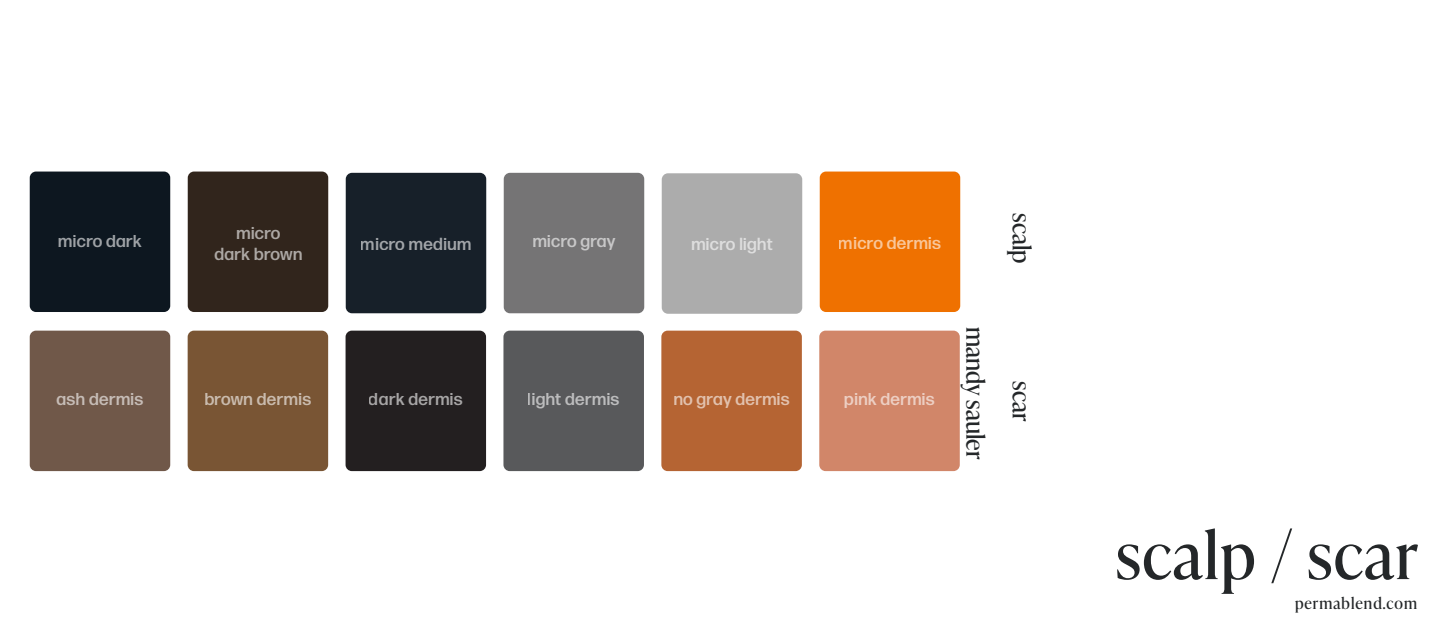
<style>
.page{position:relative;width:1447px;height:630px;background:#fff}
.page>*{position:absolute;margin:0;border:0;box-sizing:border-box;transform-origin:0 0}
.t1{font:64.75px "Ivy Presto Headline";letter-spacing:.025em;color:#242729}
.t2{font:24.5px/46.4px "Ivy Presto Headline";color:#242729}
.t3{font:500 17.5px/21px "Forma DJR Deck";letter-spacing:.025em;color:#fff;text-align:center}
.t4{font:15.75px "Ivy Presto Headline";letter-spacing:.065em;color:#242729}
</style>
<div class="page">
<div style="left:30px;top:172px;width:140px;height:140px;background:#0d1720;border-radius:6px"></div>
<div style="left:188px;top:172px;width:140px;height:140px;background:#31251c;border-radius:6px"></div>
<div style="left:504px;top:173px;width:140px;height:140px;background:#757475;border-radius:6px"></div>
<div style="left:662px;top:173px;width:140px;height:141px;background:#acacac;border-radius:6px"></div>
<div style="left:346px;top:173px;width:140px;height:140px;background:#172029;border-radius:6px"></div>
<div style="left:820px;top:172px;width:140px;height:140px;background:#ef7100;border-radius:6px"></div>
<div style="left:30px;top:331px;width:140px;height:140px;background:#705849;border-radius:6px"></div>
<div style="left:188px;top:331px;width:140px;height:140px;background:#795534;border-radius:6px"></div>
<div style="left:345px;top:331px;width:141px;height:140px;background:#231f20;border-radius:6px"></div>
<div style="left:503px;top:331px;width:141px;height:140px;background:#58595b;border-radius:6px"></div>
<div style="left:661px;top:331px;width:141px;height:140px;background:#b56433;border-radius:6px"></div>
<div style="left:819px;top:331px;width:141px;height:140px;background:#d18669;border-radius:6px"></div>
<p class="t3" style="left:58px;top:230px;width:85px">micro dark</p>
<p class="t3" style="left:214px;top:222px;width:89px">micro<br>dark brown</p>
<p class="t3" style="left:361px;top:233px;width:112px">micro medium</p>
<p class="t3" style="left:533px;top:230px;width:84px">micro gray</p>
<p class="t3" style="left:691px;top:233px;width:83px">micro light</p>
<p class="t3" style="left:839px;top:232px;width:104px">micro dermis</p>
<h2 class="t2" style="left:1046px;top:213px;width:52px;rotate:90deg">scalp</h2>
<p class="t3" style="left:57px;top:388px;width:88px">ash dermis</p>
<p class="t3" style="left:205px;top:388px;width:108px">brown dermis</p>
<p class="t3" style="left:369px;top:388px;width:95px">dark dermis</p>
<p class="t3" style="left:528px;top:388px;width:93px">light dermis</p>
<p class="t3" style="left:673px;top:388px;width:118px">no gray dermis</p>
<p class="t3" style="left:844px;top:388px;width:92px">pink dermis</p>
<h2 class="t2" style="left:1046px;top:327px;width:134px;text-indent:54px;rotate:90deg">scar mandy sauler</h2>
<h1 class="t1" style="left:1115px;top:509px;width:304px">scalp / scar</h1>
<p class="t4" style="left:1295px;top:592px;width:124px">permablend.com</p>
</div>
